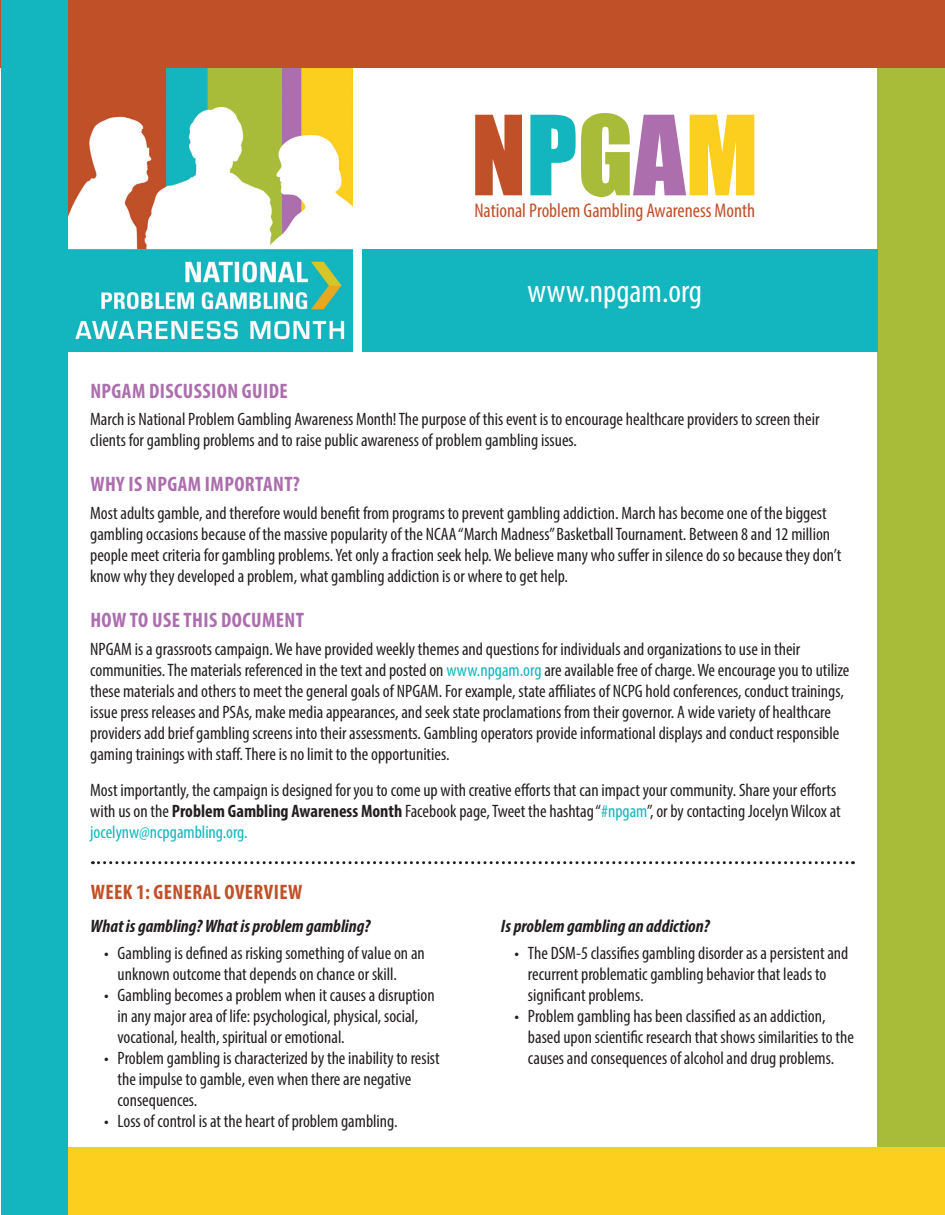
<style>
.page{position:relative;width:945px;height:1215px;background:#fff}
.page>*{position:absolute;margin:0;border:0;box-sizing:border-box;transform-origin:0 0}
.t1{font:102px "Impact";color:#c05028}
.t2{font:condensed 33px "Myriad Pro";color:#fff}
.t3{font:700 condensed 21px "Myriad Pro";letter-spacing:.02em;color:#ac6ead}
.t4{font:700 condensed 21px "Myriad Pro";letter-spacing:.02em;color:#c05028}
.Text{font:condensed 19.8px "Myriad Pro";color:#bf5028}
.Text-2{font:condensed 18px/21px "Myriad Pro";color:#231f20}
.Subheading{font:italic 700 condensed 18px "Myriad Pro";color:#231f20}
.s1{color:#13b5be}
.s2{color:#a9bc3a}
.s3{color:#ac6ead}
.s4{color:#fcce1e}
.s5{font-weight:700}
</style>
<div class="page">
<img style="left:68px;top:68px;width:284px;height:284px">
<div style="left:878px;top:0;width:67px;height:1215px;background:#a9bc3a"></div>
<div style="left:0;top:0;width:945px;height:68px;background:#c05028"></div>
<div style="left:1px;top:1148px;width:944px;height:67px;background:#fcce1e"></div>
<div style="left:362px;top:249px;width:516px;height:103px;background:#13b5be"></div>
<div style="left:1px;top:1px;width:67px;height:1214px;background:#13b5be"></div>
<svg style="left:92px;top:861px;width:761px;height:3px"></svg>
<p class="t1" style="left:471px;top:76px;width:289px">N<span class="s1">P</span><span class="s2">G</span><span class="s3">A</span><span class="s4">M</span></p>
<p class="Text" style="left:474px;top:199px;width:282px">National Problem Gambling Awareness Month</p>
<p class="t2" style="left:528px;top:271px;width:176px">www.npgam.org</p>
<p class="t3" style="left:90px;top:378px;width:199px">NPGAM DISCUSSION GUIDE</p>
<p class="Text-2" style="left:90px;top:409px;width:731px">March is National Problem Gambling Awareness Month! The purpose of this event is to encourage healthcare providers to screen their clients for gambling problems and to raise public awareness of problem gambling issues.</p>
<p class="t3" style="left:90px;top:471px;width:211px">WHY IS NPGAM IMPORTANT?</p>
<p class="Text-2" style="left:90px;top:502px;width:753px">Most adults gamble, and therefore would benefit from programs to prevent gambling addiction. March has become one of the biggest gambling occasions because of the massive popularity of the NCAA “March Madness” Basketball Tournament. Between 8 and 12 million people meet criteria for gambling problems. Yet only a fraction seek help. We believe many who suffer in silence do so because they don’t know why they developed a problem, what gambling addiction is or where to get help.</p>
<p class="t3" style="left:90px;top:607px;width:215px">HOW TO USE THIS DOCUMENT</p>
<p class="Text-2" style="left:90px;top:638px;width:761px">NPGAM is a grassroots campaign. We have provided weekly themes and questions for individuals and organizations to use in their communities. The materials referenced in the text and posted on <span class="s1">www.npgam.org</span> are available free of charge. We encourage you to utilize these materials and others to meet the general goals of NPGAM. For example, state affiliates of NCPG hold conferences, conduct trainings, issue press releases and PSAs, make media appearances, and seek state proclamations from their governor. A wide variety of healthcare providers add brief gambling screens into their assessments. Gambling operators provide informational displays and conduct responsible gaming trainings with staff. There is no limit to the opportunities.</p>
<p class="Text-2" style="left:90px;top:779px;width:752px">Most importantly, the campaign is designed for you to come up with creative efforts that can impact your community. Share your efforts with us on the <span class="s5">Problem Gambling Awareness Month</span> Facebook page, Tweet the hashtag “<span class="s1">#npgam</span>”, or by contacting Jocelyn Wilcox at <span class="s1">jocelynw@ncpgambling.org.</span></p>
<p class="t4" style="left:91px;top:879px;width:213px">WEEK 1: GENERAL OVERVIEW</p>
<p class="Subheading" style="left:91px;top:914px;width:281px">What is gambling? What is problem gambling?</p>
<p class="Text-2" style="left:118px;top:943px;width:309px;text-indent:-14px">• Gambling is defined as risking something of value on an unknown outcome that depends on chance or skill.</p>
<p class="Text-2" style="left:118px;top:985px;width:319px;text-indent:-14px">• Gambling becomes a problem when it causes a disruption in any major area of life: psychological, physical, social, vocational, health, spiritual or emotional.</p>
<p class="Text-2" style="left:118px;top:1048px;width:324px;text-indent:-14px">• Problem gambling is characterized by the inability to resist the impulse to gamble, even when there are negative consequences.</p>
<p class="Text-2" style="left:104px;top:1111px;width:295px">• Loss of control is at the heart of problem gambling.</p>
<p class="Subheading" style="left:501px;top:914px;width:210px">Is problem gambling an addiction?</p>
<p class="Text-2" style="left:528px;top:943px;width:322px;text-indent:-14px">• The DSM-5 classifies gambling disorder as a persistent and recurrent problematic gambling behavior that leads to significant problems.</p>
<p class="Text-2" style="left:528px;top:1006px;width:327px;text-indent:-14px">• Problem gambling has been classified as an addiction, based upon scientific research that shows similarities to the causes and consequences of alcohol and drug problems.</p>
</div>
